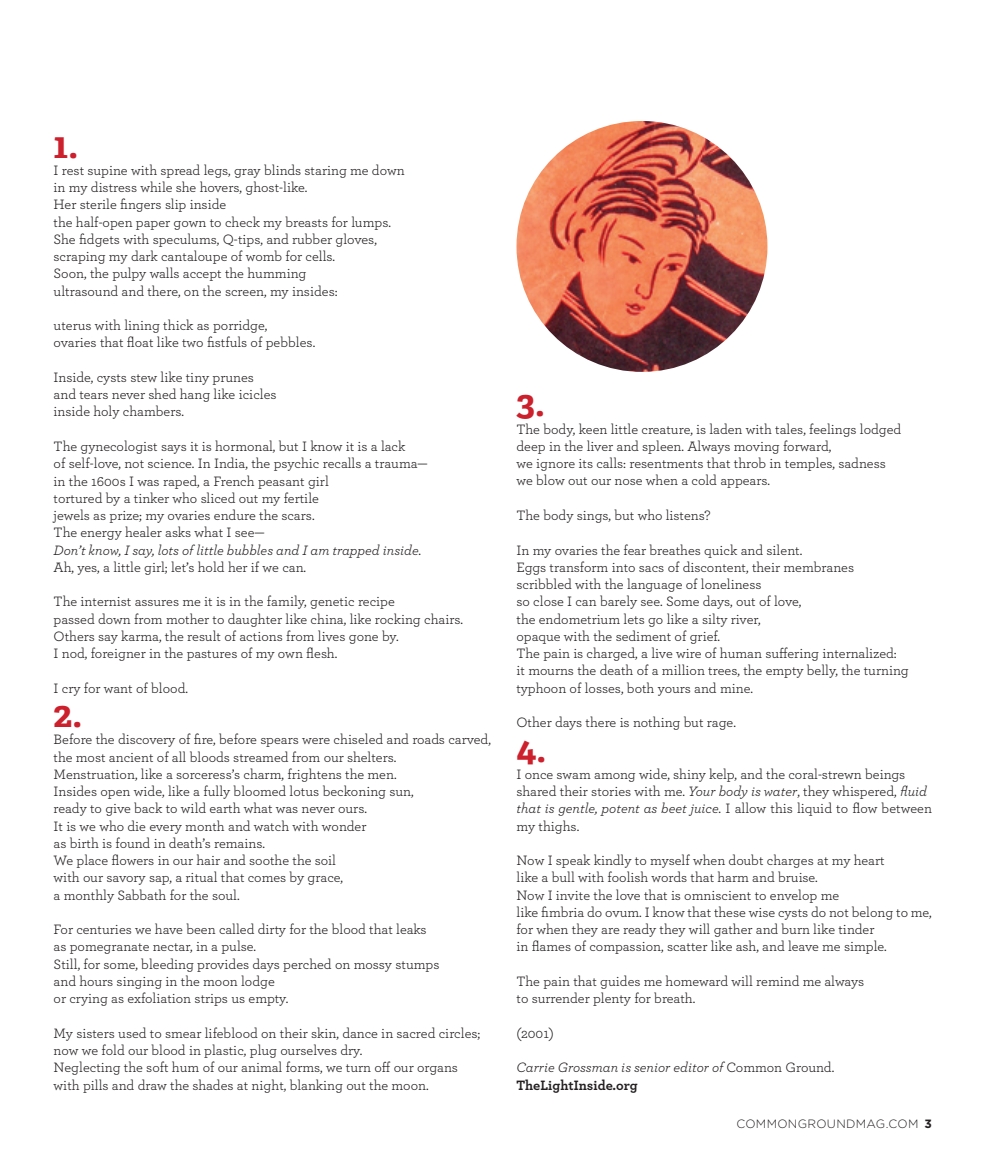
<style>
.page{position:relative;width:986px;height:1175px;background:#fff}
.page>*{position:absolute;margin:0;border:0;box-sizing:border-box;transform-origin:0 0}
.t1{font:700 36px "Adelle";color:#cc202c}
.t2{font:14.25px/17.2px "Archer Pro";color:#231f20}
.t3{font:italic 14.25px/17.2px "Archer Pro";color:#231f20}
.t4{font:300 12px "Gotham";letter-spacing:.025em;color:#231f20}
.s1{font-style:italic}
.s2{font-style:normal}
.s3{font-weight:700;font-style:normal}
.s4{font-weight:700}
</style>
<div class="page">
<img style="left:516px;top:121px;width:251px;height:251px;border-radius:125px">
<h1 class="t1" style="left:54px;top:119px;width:26px">1.</h1>
<p class="t2" style="left:54px;top:161px;width:353px">I rest supine with spread legs, gray blinds staring me down in my distress while she hovers, ghost-like.<br>Her sterile fingers slip inside<br>the half-open paper gown to check my breasts for lumps.<br>She fidgets with speculums, Q-tips, and rubber gloves, scraping my dark cantaloupe of womb for cells.<br>Soon, the pulpy walls accept the humming<br>ultrasound and there, on the screen, my insides:</p>
<p class="t2" style="left:54px;top:316px;width:263px">uterus with lining thick as porridge,<br>ovaries that float like two fistfuls of pebbles.</p>
<p class="t2" style="left:54px;top:368px;width:224px">Inside, cysts stew like tiny prunes and tears never shed hang like icicles inside holy chambers.</p>
<p class="t2" style="left:54px;top:437px;width:375px">The gynecologist says it is hormonal, but I know it is a lack<br>of self-love, not science. In India, the psychic recalls a trauma— in the 1600s I was raped, a French peasant girl<br>tortured by a tinker who sliced out my fertile<br>jewels as prize; my ovaries endure the scars.<br>The energy healer asks what I see—</p>
<p class="t3" style="left:54px;top:540px;width:369px">Don’t know, I say, lots of little bubbles and I am trapped inside.</p>
<p class="t2" style="left:54px;top:558px;width:254px">Ah, yes, a little girl; let’s hold her if we can.</p>
<p class="t2" style="left:54px;top:592px;width:411px">The internist assures me it is in the family, genetic recipe<br>passed down from mother to daughter like china, like rocking chairs.<br>Others say karma, the result of actions from lives gone by.<br>I nod, foreigner in the pastures of my own flesh.</p>
<p class="t2" style="left:54px;top:678px;width:136px">I cry for want of blood.</p>
<h1 class="t1" style="left:54px;top:688px;width:30px">2.</h1>
<p class="t2" style="left:54px;top:730px;width:439px">Before the discovery of fire, before spears were chiseled and roads carved, the most ancient of all bloods streamed from our shelters.<br>Menstruation, like a sorceress’s charm, frightens the men.<br>Insides open wide, like a fully bloomed lotus beckoning sun,<br>ready to give back to wild earth what was never ours.<br>It is we who die every month and watch with wonder<br>as birth is found in death’s remains.<br>We place flowers in our hair and soothe the soil<br>with our savory sap, a ritual that comes by grace,<br>a monthly Sabbath for the soul.</p>
<p class="t2" style="left:54px;top:920px;width:387px">For centuries we have been called dirty for the blood that leaks as pomegranate nectar, in a pulse.<br>Still, for some, bleeding provides days perched on mossy stumps and hours singing in the moon lodge<br>or crying as exfoliation strips us empty.</p>
<p class="t2" style="left:54px;top:1023px;width:428px">My sisters used to smear lifeblood on their skin, dance in sacred circles; now we fold our blood in plastic, plug ourselves dry.<br>Neglecting the soft hum of our animal forms, we turn off our organs with pills and draw the shades at night, blanking out the moon.</p>
<h1 class="t1" style="left:516px;top:377px;width:30px">3.</h1>
<p class="t2" style="left:516px;top:419px;width:386px">The body, keen little creature, is laden with tales, feelings lodged deep in the liver and spleen. Always moving forward,<br>we ignore its calls: resentments that throb in temples, sadness we blow out our nose when a cold appears.</p>
<p class="t2" style="left:516px;top:506px;width:196px">The body sings, but who listens?</p>
<p class="t2" style="left:516px;top:540px;width:394px">In my ovaries the fear breathes quick and silent.<br>Eggs transform into sacs of discontent, their membranes scribbled with the language of loneliness<br>so close I can barely see. Some days, out of love,<br>the endometrium lets go like a silty river,<br>opaque with the sediment of grief.<br>The pain is charged, a live wire of human suffering internalized: it mourns the death of a million trees, the empty belly, the turning typhoon of losses, both yours and mine.</p>
<p class="t2" style="left:516px;top:713px;width:221px">Other days there is nothing but rage.</p>
<h1 class="t1" style="left:516px;top:722px;width:31px">4.</h1>
<p class="t2" style="left:516px;top:764px;width:417px">I once swam among wide, shiny kelp, and the coral-strewn beings shared their stories with me. <span class="s1">Your body is water</span>, they whispered, <span class="s1">fluid that is gentle, potent as beet juice.</span> I allow this liquid to flow between my thighs.</p>
<p class="t2" style="left:516px;top:851px;width:417px">Now I speak kindly to myself when doubt charges at my heart<br>like a bull with foolish words that harm and bruise.<br>Now I invite the love that is omniscient to envelop me<br>like fimbria do ovum. I know that these wise cysts do not belong to me, for when they are ready they will gather and burn like tinder<br>in flames of compassion, scatter like ash, and leave me simple.</p>
<p class="t2" style="left:516px;top:972px;width:349px">The pain that guides me homeward will remind me always to surrender plenty for breath.</p>
<p class="t2" style="left:516px;top:1023px;width:39px">(2001)</p>
<p class="t3" style="left:516px;top:1058px;width:319px">Carrie Grossman is senior editor of <span class="s2">Common Ground.<br></span><span class="s3">TheLightInside.org</span></p>
<p class="t4" style="left:736px;top:1116px;width:197px">COMMONGROUNDMAG.COM <span class="s4">3</span></p>
</div>
